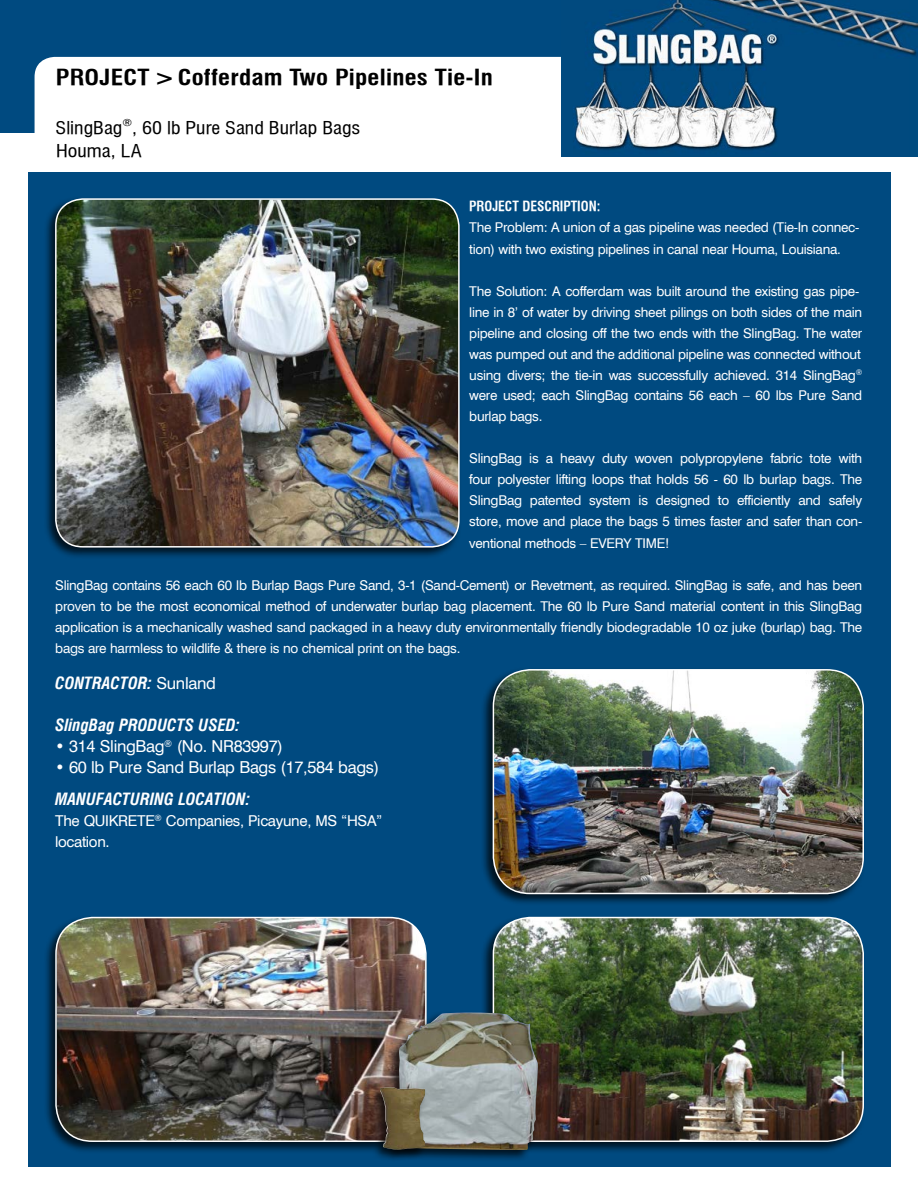
<style>
.page{position:relative;width:918px;height:1188px;background:#fff}
.page>*{position:absolute;margin:0;border:0;box-sizing:border-box;transform-origin:0 0}
.t1{font:21.3px "Swiss 721 Bold Condensed BT";letter-spacing:.01em;color:#000;scale:1.18 1}
.t2{font:16.95px/23.4px "Swiss 721 Condensed BT";color:#000;scale:1.18 1}
.t3{font:italic 700 condensed 16.5px "Swiss 721 BT";color:#fff}
.t4{font:16.5px "Swiss 721 BT";letter-spacing:-.02em;color:#fff}
.t5{font:15px/21.3px "Swiss 721 BT";letter-spacing:-.02em;color:#fff}
.t6{font:13.5px/21px "Swiss 721 BT";letter-spacing:-.02em;color:#fff}
.t7{font:13.5px "Swiss 721 Bold Condensed BT";color:#fff}
.s1{font-weight:400;font-style:normal;font-stretch:normal}
</style>
<div class="page">
<div style="left:0;top:0;width:918px;height:132px;background:#004a80"></div>
<div style="left:35px;top:57px;width:844px;height:100px;background:#fff;border-radius:20px"></div>
<div style="left:28px;top:172px;width:863px;height:994px;background:#004a80"></div>
<div style="left:43px;top:196px;width:419px;height:363px;background:#000;opacity:.75"></div>
<img style="left:56px;top:199px;width:403px;height:348px">
<div style="left:55px;top:198px;width:405px;height:350px;border:2px solid #fff;border-radius:27px"></div>
<div style="left:481px;top:915px;width:385px;height:239px;background:#000;opacity:.75"></div>
<img style="left:493px;top:918px;width:370px;height:223px">
<div style="left:493px;top:917px;width:371px;height:225px;border:2px solid #fff;border-radius:37px"></div>
<div style="left:43px;top:915px;width:386px;height:239px;background:#000;opacity:.75"></div>
<img style="left:56px;top:918px;width:370px;height:223px">
<div style="left:55px;top:917px;width:372px;height:225px;border:2px solid #fff;border-radius:37px"></div>
<div style="left:385px;top:1010px;width:155px;height:152px;background:#000;opacity:.75"></div>
<img style="left:396px;top:1012px;width:142px;height:139px">
<div style="left:368px;top:1085px;width:60px;height:77px;background:#000;opacity:.75"></div>
<img style="left:380px;top:1087px;width:45px;height:63px">
<img style="left:562px;top:0;width:356px;height:157px">
<div style="left:481px;top:667px;width:385px;height:239px;background:#000;opacity:.75"></div>
<img style="left:493px;top:670px;width:370px;height:223px">
<div style="left:493px;top:669px;width:371px;height:225px;border:2px solid #fff;border-radius:37px"></div>
<h1 class="t1" style="left:56px;top:65px;width:372px">PROJECT &gt; Cofferdam Two Pipelines Tie-In</h1>
<p class="t2" style="left:56px;top:116px;width:260px">SlingBag<sup>®</sup>, 60 lb Pure Sand Burlap Bags<br>Houma, LA</p>
<p class="t7" style="left:469px;top:198px;width:133px">PROJECT DESCRIPTION:</p>
<p class="t6" style="left:469px;top:217px;width:392px">The Problem: A union of a gas pipeline was needed (Tie-In connec&shy;tion) with two existing pipelines in canal near Houma, Louisiana.</p>
<p class="t6" style="left:469px;top:280px;width:395px">The Solution: A cofferdam was built around the existing gas pipe&shy;line in 8’ of water by driving sheet pilings on both sides of the main pipeline and closing off the two ends with the SlingBag. The water was pumped out and the additional pipeline was connected without using divers; the tie-in was successfully achieved. 314 SlingBag<sup>® </sup>were used; each SlingBag contains 56 each – 60 lbs Pure Sand burlap bags.</p>
<p class="t6" style="left:469px;top:448px;width:395px;text-align:justify">SlingBag is a heavy duty woven polypropylene fabric tote with four polyester lifting loops that holds 56 - 60 lb burlap bags. The SlingBag patented system is designed to efficiently and safely store, move and place the bags 5 times faster and safer than con&shy;ventional methods – EVERY TIME!</p>
<p class="t6" style="left:55px;top:574px;width:809px;text-align:justify">SlingBag contains 56 each 60 lb Burlap Bags Pure Sand, 3-1 (Sand-Cement) or Revetment, as required. SlingBag is safe, and has been proven to be the most economical method of underwater burlap bag placement. The 60 lb Pure Sand material content in this SlingBag application is a mechanically washed sand packaged in a heavy duty environmentally friendly biodegradable 10 oz juke (burlap) bag. The bags are harmless to wildlife &amp; there is no chemical print on the bags.</p>
<p class="t3" style="left:55px;top:673px;width:162px">CONTRACTOR: <span class="s1">Sunland</span></p>
<p class="t3" style="left:55px;top:715px;width:186px">SlingBag PRODUCTS USED:</p>
<p class="t4" style="left:55px;top:736px;width:229px">• 314 SlingBag<sup>®</sup> (No. NR83997)</p>
<p class="t4" style="left:55px;top:757px;width:326px">• 60 lb Pure Sand Burlap Bags (17,584 bags)</p>
<p class="t3" style="left:55px;top:789px;width:197px">MANUFACTURING LOCATION:</p>
<p class="t5" style="left:55px;top:810px;width:329px">The QUIKRETE<sup>®</sup> Companies, Picayune, MS “HSA” location.</p>
</div>
